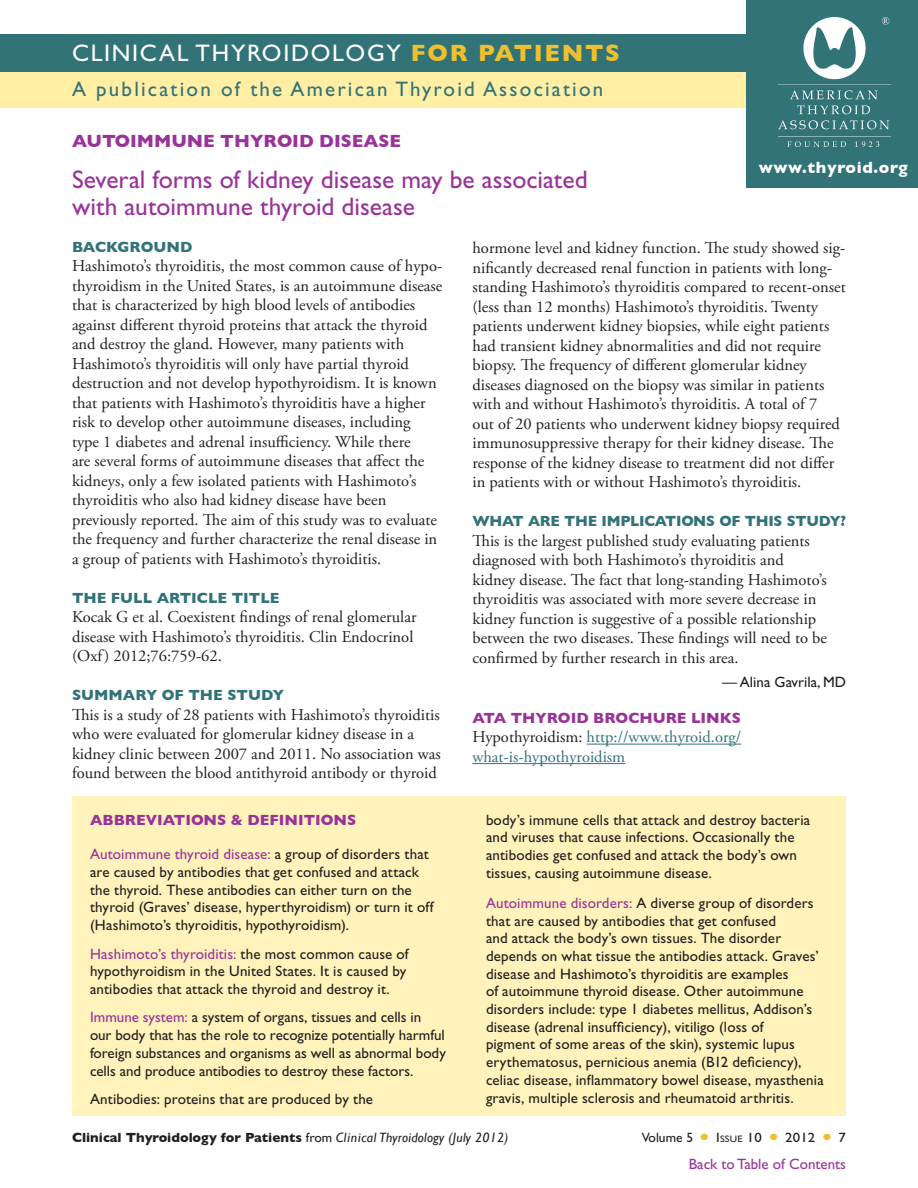
<style>
.page{position:relative;width:918px;height:1188px;background:#fff}
.page>*{position:absolute;margin:0;border:0;box-sizing:border-box;transform-origin:0 0}
.t1{font:25.5px/27px "Gill Sans Std";color:#939}
.t2{font:24px "Gill Sans Std";letter-spacing:.07em;color:#fff}
.t3{font:21px "Gill Sans Std";letter-spacing:.105em;color:#327378}
.Topic_Header{font:700 18px "Gill Sans";color:#939}
.body_serif{font:16.5px/19.5px "Adobe Garamond Pro";color:#231f20}
.body_links{font:16.5px/19.5px "Adobe Garamond Pro";color:#327378}
.t4{font:700 16.5px "Gill Sans";letter-spacing:.04em;color:#fff}
.abbreviations_body{font:15px/17.7px "Gill Sans Std";letter-spacing:.01em;color:#231f20}
.question{font:700 15px "Gill Sans";letter-spacing:-.015em;color:#327378}
.abbreviations_head{font:700 15px "Gill Sans";color:#939}
.question_links{font:700 15px "Gill Sans";color:#939}
.t5{font:15px "Gill Sans Std";color:#939}
.body_editor_name{font:15px "Gill Sans Std";color:#231f20}
.t6{font:700 13.5px "Gill Sans";color:#231f20}
.t7{font:13.5px "Gill Sans Std";color:#231f20}
.t8{font:13.5px "Gill Sans Std";letter-spacing:.01em;color:#231f20;scale:1.1 1}
.t9{font:9.45px "Gill Sans Std";color:#231f20;scale:1.1 1}
.s1{font-family:"Gill Sans";font-weight:700;color:#efc02d}
.s2{color:#231f20}
.s3{color:#939}
.s4{font-family:"Gill Sans Std";font-weight:400}
.s5{font-weight:400;font-style:italic}
.s6{font-size:13.5px}
</style>
<div class="page">
<div style="left:0;top:70px;width:918px;height:38px;background:#ffeea4"></div>
<div style="left:0;top:35px;width:918px;height:37px;background:#327378"></div>
<hr style="left:587px;top:744px;width:154px;height:1px;background:#327378">
<hr style="left:472px;top:763px;width:153px;height:1px;background:#327378">
<div style="left:747px;top:0;width:171px;height:188px;background:#327378"></div>
<img style="left:778px;top:18px;width:112px;height:129px">
<div style="left:72px;top:796px;width:774px;height:320px;background:#fff2bb"></div>
<p class="t2" style="left:72px;top:40px;width:550px">CLINICAL THYROIDOLOGY <span class="s1">FOR PATIENTS</span></p>
<p class="t3" style="left:72px;top:77px;width:533px">A publication of the American Thyroid Association</p>
<p class="Topic_Header" style="left:72px;top:131px;width:331px">AUTOIMMUNE THYROID DISEASE</p>
<p class="t1" style="left:72px;top:166px;width:517px">Several forms of kidney disease may be associated with autoimmune thyroid disease</p>
<p class="body_serif" style="left:472px;top:239px;width:375px">hormone level and kidney function. The study showed sig&shy;nificantly decreased renal function in patients with long&shy;standing Hashimoto’s thyroiditis compared to recent-onset (less than 12 months) Hashimoto’s thyroiditis. Twenty patients underwent kidney biopsies, while eight patients had transient kidney abnormalities and did not require biopsy. The frequency of different glomerular kidney diseases diagnosed on the biopsy was similar in patients with and without Hashimoto’s thyroiditis. A total of 7<br>out of 20 patients who underwent kidney biopsy required immunosuppressive therapy for their kidney disease. The response of the kidney disease to treatment did not differ in patients with or without Hashimoto’s thyroiditis.</p>
<p class="question" style="left:472px;top:513px;width:375px">WHAT ARE THE IMPLICATIONS OF THIS STUDY?</p>
<p class="body_serif" style="left:472px;top:532px;width:356px">This is the largest published study evaluating patients diagnosed with both Hashimoto’s thyroiditis and kidney disease. The fact that long-standing Hashimoto’s thyroiditis was associated with more severe decrease in kidney function is suggestive of a possible relationship between the two diseases. These findings will need to be confirmed by further research in this area.</p>
<p class="body_editor_name" style="left:722px;top:673px;width:125px">— Alina Gavrila, MD</p>
<p class="question_links" style="left:472px;top:709px;width:270px">ATA THYROID BROCHURE LINKS</p>
<p class="body_links" style="left:472px;top:728px;width:270px"><span class="s2">Hypothyroidism:</span> http://www.thyroid.org/ what-is-hypothyroidism</p>
<p class="t4" style="left:759px;top:158px;width:150px">www.thyroid.org</p>
<p class="question" style="left:72px;top:238px;width:122px">BACKGROUND</p>
<p class="body_serif" style="left:72px;top:257px;width:372px">Hashimoto’s thyroiditis, the most common cause of hypo&shy;thyroidism in the United States, is an autoimmune disease that is characterized by high blood levels of antibodies against different thyroid proteins that attack the thyroid and destroy the gland. However, many patients with Hashimoto’s thyroiditis will only have partial thyroid destruction and not develop hypothyroidism. It is known that patients with Hashimoto’s thyroiditis have a higher risk to develop other autoimmune diseases, including<br>type 1 diabetes and adrenal insufficiency. While there<br>are several forms of autoimmune diseases that affect the kidneys, only a few isolated patients with Hashimoto’s thyroiditis who also had kidney disease have been previously reported. The aim of this study was to evaluate the frequency and further characterize the renal disease in a group of patients with Hashimoto’s thyroiditis.</p>
<p class="question" style="left:72px;top:589px;width:209px">THE FULL ARTICLE TITLE</p>
<p class="body_serif" style="left:72px;top:608px;width:346px">Kocak G et al. Coexistent findings of renal glomerular disease with Hashimoto’s thyroiditis. Clin Endocrinol (Oxf) 2012;76:759-62.</p>
<p class="question" style="left:72px;top:686px;width:214px">SUMMARY OF THE STUDY</p>
<p class="body_serif" style="left:72px;top:705px;width:370px">This is a study of 28 patients with Hashimoto’s thyroiditis who were evaluated for glomerular kidney disease in a kidney clinic between 2007 and 2011. No association was found between the blood antithyroid antibody or thyroid</p>
<p class="abbreviations_head" style="left:90px;top:811px;width:268px">ABBREVIATIONS &amp; DEFINITIONS</p>
<p class="abbreviations_body" style="left:90px;top:845px;width:345px"><span class="s3">Autoimmune thyroid disease:</span> a group of disorders that are caused by antibodies that get confused and attack the thyroid. These antibodies can either turn on the thyroid (Graves’ disease, hyperthyroidism) or turn it off (Hashimoto’s thyroiditis, hypothyroidism).</p>
<p class="abbreviations_body" style="left:90px;top:945px;width:320px"><span class="s3">Hashimoto’s thyroiditis:</span> the most common cause of hypothyroidism in the United States. It is caused by antibodies that attack the thyroid and destroy it.</p>
<p class="abbreviations_body" style="left:90px;top:1009px;width:357px"><span class="s3">Immune system:</span> a system of organs, tissues and cells in our body that has the role to recognize potentially harmful foreign substances and organisms as well as abnormal body cells and produce antibodies to destroy these factors.</p>
<p class="abbreviations_body" style="left:90px;top:1090px;width:285px">Antibodies: proteins that are produced by the</p>
<p class="abbreviations_body" style="left:486px;top:811px;width:326px">body’s immune cells that attack and destroy bacteria and viruses that cause infections. Occasionally the antibodies get confused and attack the body’s own tissues, causing autoimmune disease.</p>
<p class="abbreviations_body" style="left:486px;top:894px;width:339px"><span class="s3">Autoimmune disorders:</span> A diverse group of disorders that are caused by antibodies that get confused<br>and attack the body’s own tissues. The disorder depends on what tissue the antibodies attack. Graves’ disease and Hashimoto’s thyroiditis are examples<br>of autoimmune thyroid disease. Other autoimmune disorders include: type 1 diabetes mellitus, Addison’s disease (adrenal insufficiency), vitiligo (loss of<br>pigment of some areas of the skin), systemic lupus erythematosus, pernicious anemia (B12 deficiency), celiac disease, inflammatory bowel disease, myasthenia gravis, multiple sclerosis and rheumatoid arthritis.</p>
<p class="t6" style="left:72px;top:1129px;width:438px">Clinical Thyroidology for Patients <span class="s4">from</span> <span class="s5">Clinical Thyroidology (July 2012)</span></p>
<p class="t7" style="left:642px;top:1130px;width:53px">Volume 5</p>
<p class="t9" style="left:716px;top:1133px;width:10px"><span class="s6">I</span>SSUE</p>
<p class="t8" style="left:747px;top:1130px;width:15px">10</p>
<p class="t8" style="left:785px;top:1130px;width:29px">2012</p>
<p class="t8" style="left:839px;top:1130px;width:8px">7</p>
<p class="t5" style="left:689px;top:1155px;width:159px">Back to Table of Contents</p>
</div>
